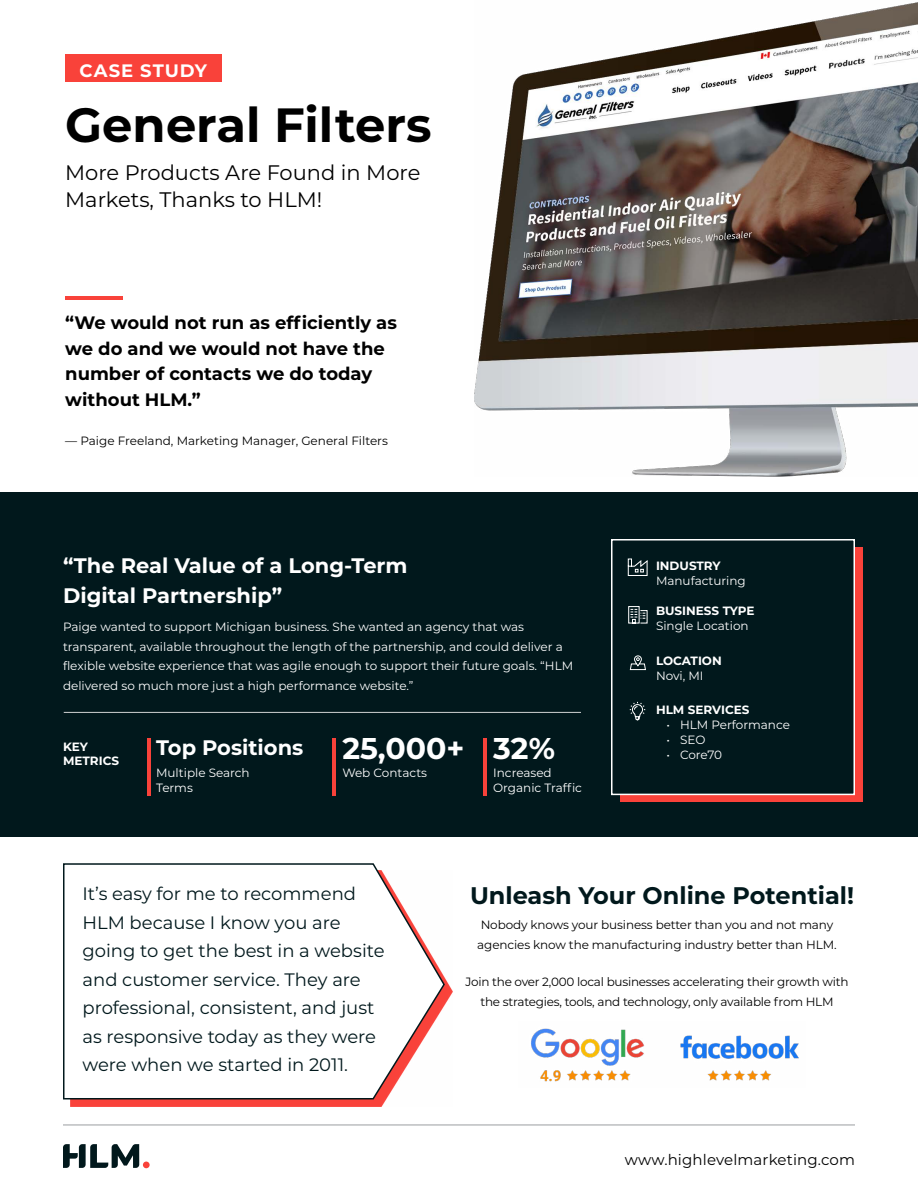
<style>
.page{position:relative;width:918px;height:1188px;background:#fff}
.page>*{position:absolute;margin:0;border:0;box-sizing:border-box;transform-origin:0 0}
.t1{font:700 48px "Montserrat";color:#000}
.t2{font:700 30px "Montserrat";color:#fff}
.t3{font:700 24px "Montserrat";color:#01181c}
.t4{font:700 21px/30px "Montserrat";color:#fff}
.t5{font:21px/27px "Montserrat";color:#000}
.t6{font:18px/28.5px "Montserrat";color:#01181c}
.t7{font:700 18px/25.5px "Montserrat";color:#000}
.t8{font:700 18px "Montserrat";letter-spacing:.055em;color:#fff}
.t9{font:15px "Montserrat";letter-spacing:.01em;color:#000}
.t10{font:12px/19.5px "Montserrat";color:#fff}
.t11{font:12px/19.5px "Montserrat";letter-spacing:-.015em;color:#000}
.t12{font:700 12px/13.5px "Montserrat";color:#fff}
</style>
<div class="page">
<hr style="left:63px;top:1124px;width:792px;height:2px;background:#bcbec0">
<div style="left:143px;top:1162px;width:7px;height:6px;background:#f9423a;border-radius:50%"></div>
<svg style="left:63px;top:1144px;width:76px;height:24px"></svg>
<div style="left:0;top:493px;width:918px;height:344px;background:#01181c"></div>
<div style="left:620px;top:547px;width:243px;height:255px;background:#f9423a"></div>
<div style="left:612px;top:540px;width:242px;height:254px;background:#01181c"></div>
<div style="left:611px;top:539px;width:244px;height:256px;border:2px solid #fff"></div>
<div style="left:65px;top:54px;width:156px;height:28px;background:#f9423a"></div>
<svg style="left:628px;top:606px;width:20px;height:18px"></svg>
<svg style="left:629px;top:655px;width:17px;height:16px"></svg>
<svg style="left:629px;top:701px;width:17px;height:20px"></svg>
<hr style="left:148px;top:739px;width:3px;height:57px;background:#f9423a">
<hr style="left:333px;top:739px;width:3px;height:57px;background:#f9423a">
<hr style="left:483px;top:739px;width:3px;height:57px;background:#f9423a">
<hr style="left:64px;top:712px;width:517px;height:1px;background:#d1d3d4">
<hr style="left:65px;top:296px;width:57px;height:3px;background:#f9423a">
<svg style="left:70px;top:980px;width:383px;height:127px;fill:#f9423a"></svg>
<svg style="left:63px;top:863px;width:383px;height:237px"></svg>
<img style="left:531px;top:1028px;width:268px;height:54px">
<img style="left:474px;top:2px;width:444px;height:474px">
<svg style="left:627px;top:558px;width:21px;height:18px"></svg>
<h3 class="t8" style="left:80px;top:57px;width:129px">CASE STUDY</h3>
<h1 class="t1" style="left:65px;top:91px;width:368px">General Filters</h1>
<h3 class="t5" style="left:65px;top:158px;width:357px">More Products Are Found in More<br>Markets, Thanks to HLM!</h3>
<h3 class="t7" style="left:65px;top:309px;width:333px">“We would not run as efficiently as we do and we would not have the number of contacts we do today without HLM.”</h3>
<p class="t11" style="left:65px;top:430px;width:324px">— Paige Freeland, Marketing Manager, General Filters</p>
<h3 class="t4" style="left:63px;top:549px;width:346px">“The Real Value of a Long-Term<br>Digital Partnership”</h3>
<p class="t10" style="left:63px;top:617px;width:512px">Paige wanted to support Michigan business. She wanted an agency that was transparent, available throughout the length of the partnership, and could deliver a flexible website experience that was agile enough to support their future goals. “HLM delivered so much more just a high performance website.”</p>
<p class="t12" style="left:63px;top:740px;width:58px">KEY<br>METRICS</p>
<h3 class="t4" style="left:156px;top:731px;width:149px">Top Positions</h3>
<p class="t10" style="left:156px;top:765px;width:95px;line-height:15px">Multiple Search<br>Terms</p>
<h2 class="t2" style="left:342px;top:726px;width:124px">25,000+</h2>
<p class="t10" style="left:342px;top:762px;width:86px">Web Contacts</p>
<h2 class="t2" style="left:493px;top:726px;width:63px">32%</h2>
<p class="t10" style="left:493px;top:765px;width:90px;line-height:15px">Increased<br>Organic Traffic</p>
<p class="t12" style="left:656px;top:559px;width:66px">INDUSTRY</p>
<p class="t10" style="left:656px;top:571px;width:91px">Manufacturing</p>
<p class="t12" style="left:656px;top:604px;width:100px">BUSINESS TYPE</p>
<p class="t10" style="left:656px;top:616px;width:94px">Single Location</p>
<p class="t12" style="left:656px;top:653px;width:67px">LOCATION</p>
<p class="t10" style="left:656px;top:665px;width:49px">Novi, MI</p>
<p class="t12" style="left:656px;top:703px;width:95px">HLM SERVICES</p>
<p class="t10" style="left:666px;top:715px;width:125px">• HLM Performance</p>
<p class="t10" style="left:666px;top:730px;width:40px">• SEO</p>
<p class="t10" style="left:666px;top:745px;width:57px">• Core70</p>
<h3 class="t6" style="left:82px;top:879px;width:304px">It’s easy for me to recommend<br>HLM because I know you are going to get the best in a website and customer service. They are professional, consistent, and just as responsive today as they were were when we started in 2011.</h3>
<h3 class="t3" style="left:470px;top:878px;width:385px">Unleash Your Online Potential!</h3>
<p class="t11" style="left:477px;top:915px;width:361px">Nobody knows your business better than you and not many agencies know the manufacturing industry better than HLM.</p>
<p class="t11" style="left:465px;top:972px;width:385px;text-align:center">Join the over 2,000 local businesses accelerating their growth with the strategies, tools, and technology, only available from HLM</p>
<p class="t9" style="left:625px;top:1149px;width:232px">www.highlevelmarketing.com</p>
</div>
